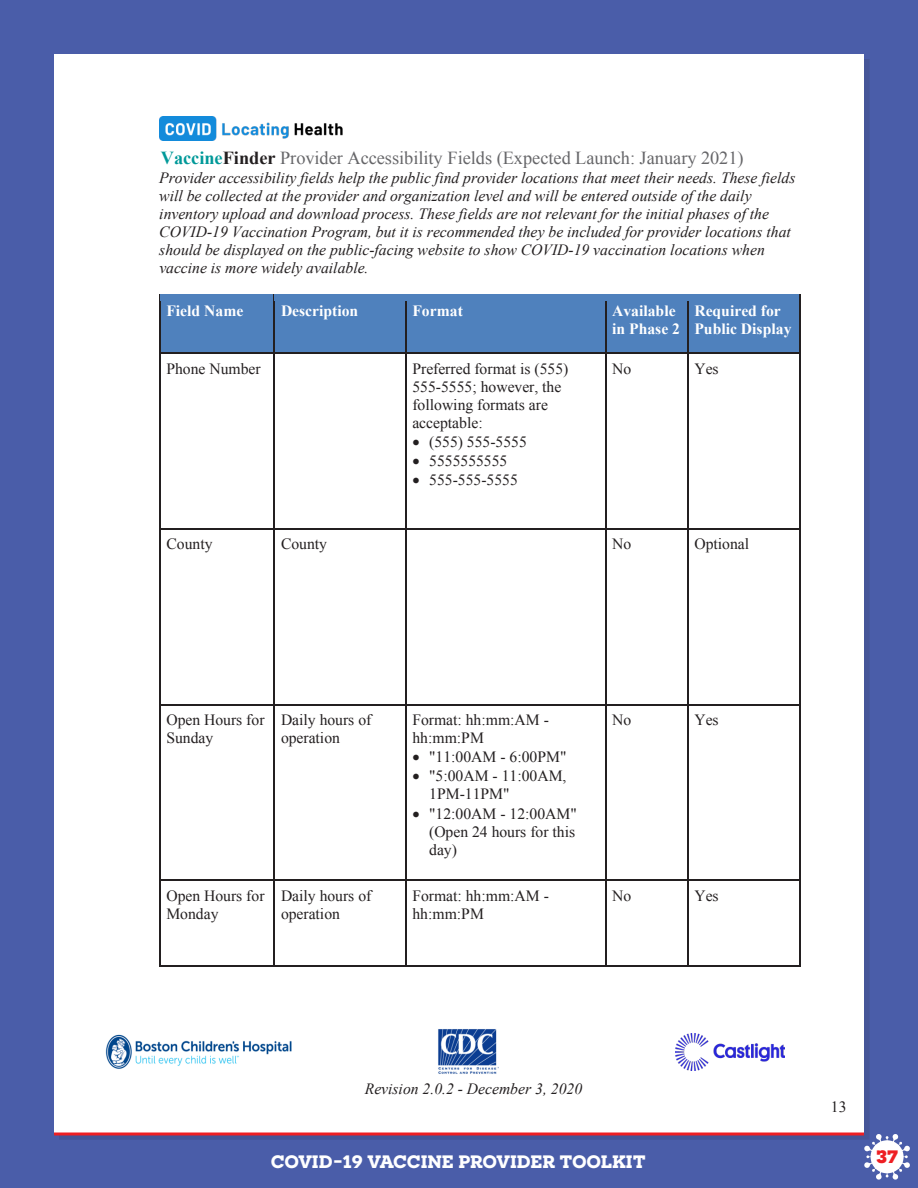
<style>
.page{position:relative;width:918px;height:1188px;background:#4a5da9}
.page>*{position:absolute;margin:0;border:0;box-sizing:border-box;transform-origin:0 0}
.t1{font:18.3px "Times New Roman";color:#666669}
.t2{font:700 18px "Novecentoslabwide";color:#fff}
.t3{font:800 18px "Novecentoslabwide";color:#ee1f23}
.t4{font:italic 15.6px/18px "Times New Roman";color:#231f20}
.t5{font:15.6px/18px "Times New Roman";color:#231f20}
.t6{font:700 15.6px/18px "Times New Roman";color:#fff}
.s1{font-weight:700;color:#099}
.s2{font-weight:700;color:#231f20}
.s3{font-weight:700;color:#fff}
</style>
<div class="page">
<div style="left:54px;top:54px;width:810px;height:1080px;background:#fff"></div>
<svg style="left:54px;top:1132px;width:810px;height:4px;background:#da414c"></svg>
<svg style="left:864px;top:1134px;width:46px;height:46px"></svg>
<img style="left:159px;top:116px;width:183px;height:25px">
<img style="left:675px;top:1033px;width:110px;height:38px">
<img style="left:105px;top:1034px;width:187px;height:35px">
<img style="left:438px;top:1029px;width:60px;height:45px">
<div style="left:161px;top:295px;width:113px;height:58px;background:#4f81bd"></div>
<div style="left:274px;top:295px;width:131px;height:58px;background:#4f81bd"></div>
<div style="left:406px;top:295px;width:199px;height:58px;background:#4f81bd"></div>
<div style="left:606px;top:295px;width:81px;height:58px;background:#4f81bd"></div>
<div style="left:688px;top:295px;width:111px;height:58px;background:#4f81bd"></div>
<svg style="left:159px;top:295px;width:2px;height:6px"></svg>
<div style="left:405px;top:295px;width:200px;height:6px;background:#4f81bd"></div>
<div style="left:605px;top:295px;width:82px;height:6px;background:#4f81bd"></div>
<div style="left:687px;top:295px;width:112px;height:6px;background:#4f81bd"></div>
<hr style="left:159px;top:301px;width:2px;height:52px;background:#231f20">
<hr style="left:274px;top:301px;width:1px;height:52px;background:#231f20">
<hr style="left:405px;top:301px;width:2px;height:52px;background:#231f20">
<hr style="left:605px;top:301px;width:1px;height:52px;background:#231f20">
<hr style="left:687px;top:301px;width:2px;height:52px;background:#231f20">
<hr style="left:799px;top:301px;width:1px;height:52px;background:#231f20">
<svg style="left:159px;top:353px;width:2px;height:6px"></svg>
<hr style="left:161px;top:353px;width:113px;height:1px;background:#231f20">
<hr style="left:275px;top:353px;width:130px;height:1px;background:#231f20">
<svg style="left:405px;top:353px;width:2px;height:6px"></svg>
<hr style="left:407px;top:353px;width:198px;height:1px;background:#231f20">
<hr style="left:606px;top:353px;width:81px;height:1px;background:#231f20">
<svg style="left:687px;top:353px;width:2px;height:6px"></svg>
<hr style="left:689px;top:353px;width:110px;height:1px;background:#231f20">
<hr style="left:159px;top:359px;width:2px;height:169px;background:#231f20">
<hr style="left:274px;top:359px;width:1px;height:169px;background:#231f20">
<hr style="left:405px;top:359px;width:2px;height:169px;background:#231f20">
<hr style="left:605px;top:359px;width:1px;height:169px;background:#231f20">
<hr style="left:687px;top:359px;width:2px;height:169px;background:#231f20">
<hr style="left:799px;top:359px;width:1px;height:169px;background:#231f20">
<svg style="left:159px;top:528px;width:2px;height:7px"></svg>
<hr style="left:161px;top:528px;width:113px;height:2px;background:#231f20">
<hr style="left:275px;top:528px;width:130px;height:2px;background:#231f20">
<svg style="left:405px;top:528px;width:2px;height:7px"></svg>
<hr style="left:407px;top:528px;width:198px;height:2px;background:#231f20">
<hr style="left:606px;top:528px;width:81px;height:2px;background:#231f20">
<svg style="left:687px;top:528px;width:2px;height:7px"></svg>
<hr style="left:689px;top:528px;width:110px;height:2px;background:#231f20">
<hr style="left:159px;top:535px;width:2px;height:169px;background:#231f20">
<hr style="left:274px;top:535px;width:1px;height:169px;background:#231f20">
<hr style="left:405px;top:535px;width:2px;height:169px;background:#231f20">
<hr style="left:605px;top:535px;width:1px;height:169px;background:#231f20">
<hr style="left:687px;top:535px;width:2px;height:169px;background:#231f20">
<hr style="left:799px;top:535px;width:1px;height:169px;background:#231f20">
<svg style="left:159px;top:704px;width:2px;height:7px"></svg>
<hr style="left:161px;top:704px;width:113px;height:1px;background:#231f20">
<hr style="left:275px;top:704px;width:130px;height:1px;background:#231f20">
<svg style="left:405px;top:704px;width:2px;height:7px"></svg>
<hr style="left:407px;top:704px;width:198px;height:1px;background:#231f20">
<hr style="left:606px;top:704px;width:81px;height:1px;background:#231f20">
<svg style="left:687px;top:704px;width:2px;height:7px"></svg>
<hr style="left:689px;top:704px;width:110px;height:1px;background:#231f20">
<hr style="left:159px;top:711px;width:2px;height:169px;background:#231f20">
<hr style="left:274px;top:711px;width:1px;height:169px;background:#231f20">
<hr style="left:405px;top:711px;width:2px;height:169px;background:#231f20">
<hr style="left:605px;top:711px;width:1px;height:169px;background:#231f20">
<hr style="left:687px;top:711px;width:2px;height:169px;background:#231f20">
<hr style="left:799px;top:711px;width:1px;height:169px;background:#231f20">
<svg style="left:159px;top:880px;width:2px;height:6px"></svg>
<hr style="left:161px;top:880px;width:113px;height:1px;background:#231f20">
<hr style="left:275px;top:880px;width:130px;height:1px;background:#231f20">
<svg style="left:405px;top:880px;width:2px;height:6px"></svg>
<hr style="left:407px;top:880px;width:198px;height:1px;background:#231f20">
<hr style="left:606px;top:880px;width:81px;height:1px;background:#231f20">
<svg style="left:687px;top:880px;width:2px;height:6px"></svg>
<hr style="left:689px;top:880px;width:110px;height:1px;background:#231f20">
<hr style="left:159px;top:886px;width:2px;height:80px;background:#231f20">
<hr style="left:161px;top:966px;width:113px;height:1px;background:#231f20">
<hr style="left:274px;top:886px;width:1px;height:80px;background:#231f20">
<hr style="left:275px;top:966px;width:130px;height:1px;background:#231f20">
<hr style="left:405px;top:886px;width:2px;height:80px;background:#231f20">
<hr style="left:407px;top:966px;width:198px;height:1px;background:#231f20">
<hr style="left:605px;top:886px;width:1px;height:80px;background:#231f20">
<hr style="left:606px;top:966px;width:81px;height:1px;background:#231f20">
<hr style="left:687px;top:886px;width:2px;height:80px;background:#231f20">
<hr style="left:689px;top:966px;width:110px;height:1px;background:#231f20">
<hr style="left:799px;top:886px;width:1px;height:80px;background:#231f20">
<p class="t1" style="left:161px;top:146px;width:584px"><span class="s1">Vaccine</span><span class="s2">Finder</span> Provider Accessibility Fields (Expected Launch: January 2021)</p>
<p class="t4" style="left:159px;top:168px;width:638px">Provider accessibility fields help the public find provider locations that meet their needs. These fields will be collected at the provider and organization level and will be entered outside of the daily inventory upload and download process. These fields are not relevant for the initial phases of the COVID-19 Vaccination Program, but it is recommended they be included for provider locations that should be displayed on the public-facing website to show COVID-19 vaccination locations when vaccine is more widely available.</p>
<p class="t6" style="left:166px;top:301px;width:79px">Field Name</p>
<p class="t6" style="left:281px;top:301px;width:79px">Description</p>
<p class="t6" style="left:412px;top:301px;width:52px">Format</p>
<p class="t6" style="left:612px;top:301px;width:69px">Available in Phase 2</p>
<p class="t6" style="left:694px;top:301px;width:99px">Required for<br>Public Display</p>
<p class="t5" style="left:166px;top:359px;width:96px">Phone Number</p>
<p class="t5" style="left:412px;top:359px;width:157px">Preferred format is (555)<br>555-5555; however, the following formats are acceptable:</p>
<p class="t5" style="left:412px;top:433px;width:116px">• (555) 555-5555</p>
<p class="t5" style="left:412px;top:452px;width:97px">• 5555555555</p>
<p class="t5" style="left:412px;top:471px;width:107px">• 555-555-5555</p>
<p class="t5" style="left:612px;top:359px;width:21px">No</p>
<p class="t5" style="left:694px;top:359px;width:26px">Yes</p>
<p class="t5" style="left:166px;top:535px;width:48px">County</p>
<p class="t5" style="left:281px;top:535px;width:48px">County</p>
<p class="t5" style="left:612px;top:535px;width:21px">No</p>
<p class="t5" style="left:694px;top:535px;width:56px">Optional</p>
<p class="t5" style="left:166px;top:711px;width:100px">Open Hours for<br>Sunday</p>
<p class="t5" style="left:281px;top:711px;width:92px">Daily hours of operation</p>
<p class="t5" style="left:412px;top:711px;width:138px">Format: hh:mm:AM - hh:mm:PM</p>
<p class="t5" style="left:412px;top:748px;width:156px">• "11:00AM - 6:00PM"</p>
<p class="t5" style="left:429px;top:767px;width:139px;text-indent:-17px">• "5:00AM - 11:00AM,<br>1PM-11PM"</p>
<p class="t5" style="left:429px;top:804px;width:149px;text-align:justify;text-indent:-17px">• "12:00AM - 12:00AM" (Open 24 hours for this day)</p>
<p class="t5" style="left:612px;top:711px;width:21px">No</p>
<p class="t5" style="left:694px;top:711px;width:26px">Yes</p>
<p class="t5" style="left:166px;top:886px;width:100px">Open Hours for<br>Monday</p>
<p class="t5" style="left:281px;top:886px;width:92px">Daily hours of operation</p>
<p class="t5" style="left:412px;top:886px;width:138px">Format: hh:mm:AM - hh:mm:PM</p>
<p class="t5" style="left:612px;top:886px;width:21px">No</p>
<p class="t5" style="left:694px;top:886px;width:26px">Yes</p>
<p class="t4" style="left:365px;top:1079px;width:219px">Revision 2.0.2 - December 3, 2020</p>
<p class="t5" style="left:831px;top:1097px;width:17px">13</p>
<p class="t2" style="left:271px;top:1151px;width:376px">COVID-19 VACCINE PROVIDER TOOLKIT</p>
<p class="t3" style="left:876px;top:1145px;width:23px">3 7<span class="s3">1</span></p>
</div>
